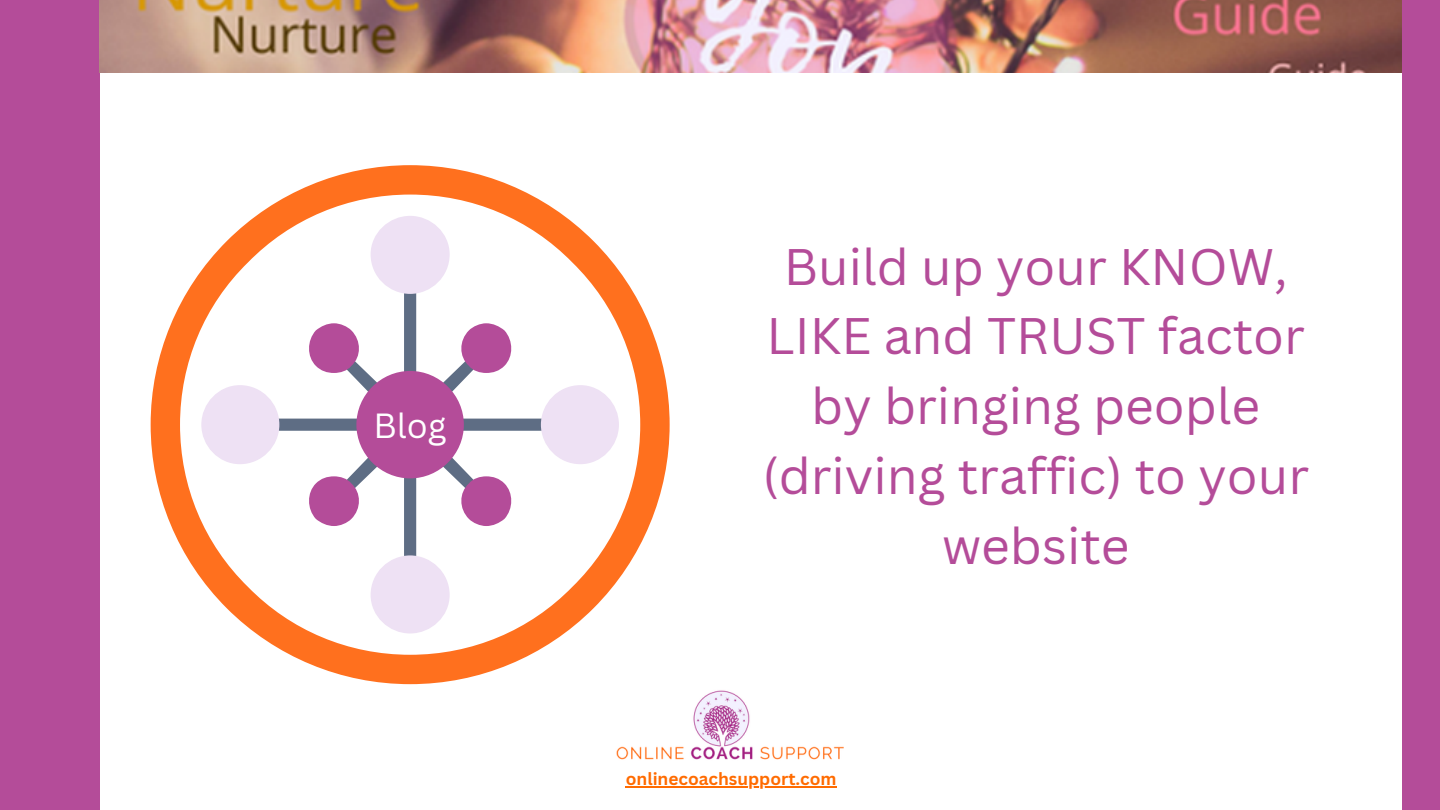
<style>
.page{position:relative;width:1440px;height:810px;background:#fff}
.page>*{position:absolute;margin:0;border:0;box-sizing:border-box;transform-origin:0 0}
.t1{font:50px/69.8px "Canva Sans";color:#b44c99;text-align:center}
.t2{font:34px "Canva Sans";color:#fff}
.t3{font:700 17.2px "Canva Sans";color:#ff6b00}
</style>
<div class="page">
<div style="left:0;top:0;width:99px;height:810px;background:#b44c99"></div>
<div style="left:1402px;top:0;width:38px;height:810px;background:#b44c99"></div>
<img style="left:99px;top:0;width:1303px;height:72px">
<img style="left:616px;top:690px;width:228px;height:70px">
<hr style="left:626px;top:786px;width:211px;height:2px;background:#ff6b00">
<svg style="left:151px;top:165px;width:519px;height:519px"></svg>
<svg style="left:180px;top:195px;width:460px;height:460px"></svg>
<div style="left:404px;top:282px;width:12px;height:101px;background:#5e6d84;border-radius:6px"></div>
<div style="left:371px;top:216px;width:79px;height:78px;background:#eee1f4;border-radius:50%"></div>
<div style="left:452px;top:419px;width:101px;height:12px;background:#5e6d84;border-radius:6px"></div>
<div style="left:541px;top:385px;width:78px;height:79px;background:#eee1f4;border-radius:50%"></div>
<div style="left:404px;top:466px;width:12px;height:102px;background:#5e6d84;border-radius:6px"></div>
<div style="left:371px;top:555px;width:79px;height:78px;background:#eee1f4;border-radius:50%"></div>
<div style="left:267px;top:419px;width:102px;height:12px;background:#5e6d84;border-radius:6px"></div>
<div style="left:201px;top:385px;width:78px;height:79px;background:#eee1f4;border-radius:50%"></div>
<svg style="left:438px;top:323px;width:76px;height:73px"></svg>
<svg style="left:438px;top:452px;width:76px;height:74px"></svg>
<svg style="left:307px;top:452px;width:76px;height:74px"></svg>
<svg style="left:307px;top:323px;width:76px;height:73px"></svg>
<div style="left:356px;top:371px;width:108px;height:107px;background:#b44c99;border-radius:50%"></div>
<p class="t2" style="left:374px;top:401px;width:75px">Blog</p>
<p class="t1" style="left:762px;top:230px;width:548px">Build up your KNOW,<br>LIKE and TRUST factor by bringing people (driving traffic) to your website</p>
<p class="t3" style="left:626px;top:767px;width:212px">onlinecoachsupport.com</p>
</div>
